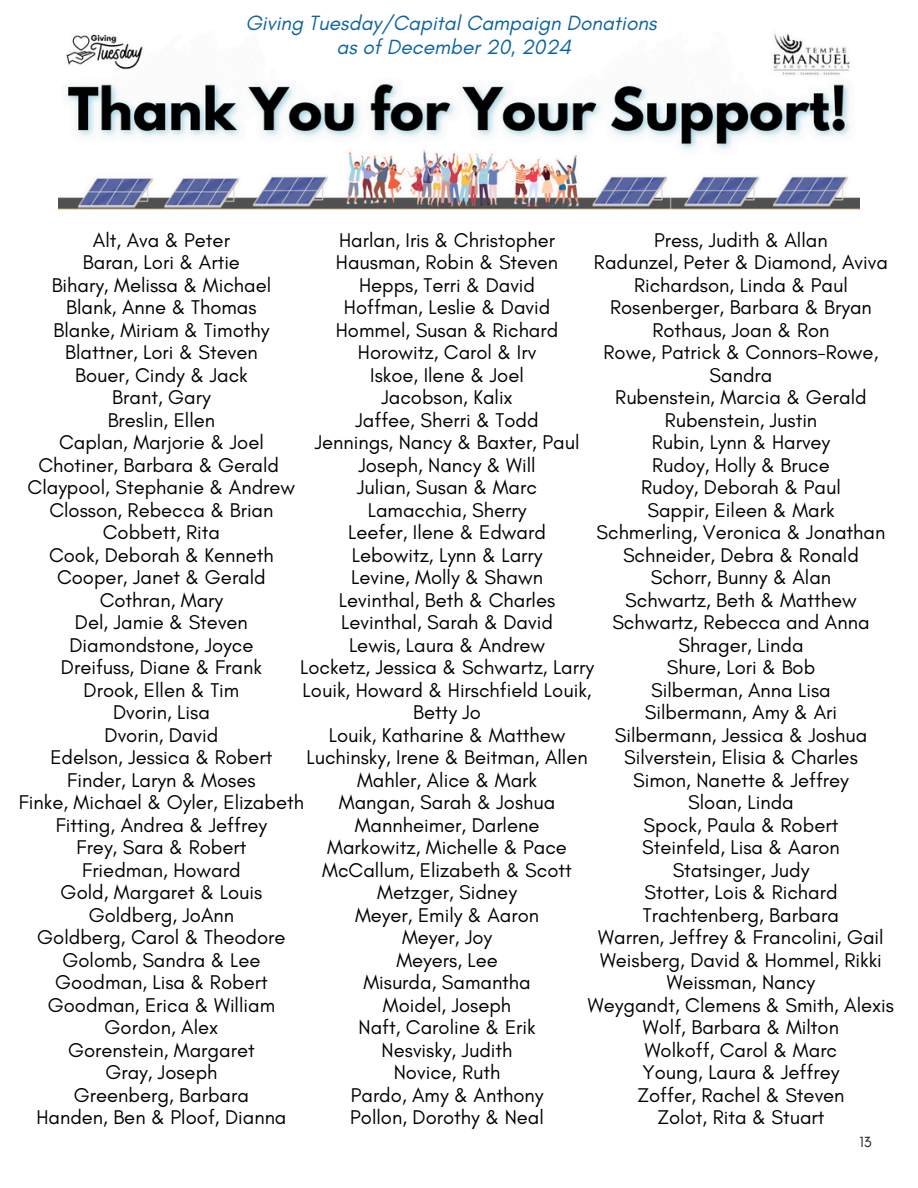
<style>
.page{position:relative;width:918px;height:1188px;background:#fff}
.page>*{position:absolute;margin:0;border:0;box-sizing:border-box;transform-origin:0 0}
.t1{font:italic 21px/23.7px "Glacial Indifference";color:#0e64a2;text-align:center}
.t2{font:20.25px/22.5px "Glacial Indifference";color:#000;text-align:center}
.t3{font:15px "Glacial Indifference";color:#231f20}
</style>
<div class="page">
<img style="left:59px;top:33px;width:801px;height:177px">
<h1 class="t1" style="left:245px;top:11px;width:413px">Giving Tuesday/Capital Campaign Donations as of December 20, 2024</h1>
<h1 class="t2" style="left:19px;top:228px;width:287px">Alt, Ava &amp; Peter<br>Baran, Lori &amp; Artie<br>Bihary, Melissa &amp; Michael<br>Blank, Anne &amp; Thomas<br>Blanke, Miriam &amp; Timothy<br>Blattner, Lori &amp; Steven<br>Bouer, Cindy &amp; Jack<br>Brant, Gary<br>Breslin, Ellen<br>Caplan, Marjorie &amp; Joel<br>Chotiner, Barbara &amp; Gerald<br>Claypool, Stephanie &amp; Andrew<br>Closson, Rebecca &amp; Brian<br>Cobbett, Rita<br>Cook, Deborah &amp; Kenneth<br>Cooper, Janet &amp; Gerald<br>Cothran, Mary<br>Del, Jamie &amp; Steven<br>Diamondstone, Joyce<br>Dreifuss, Diane &amp; Frank<br>Drook, Ellen &amp; Tim<br>Dvorin, Lisa<br>Dvorin, David<br>Edelson, Jessica &amp; Robert<br>Finder, Laryn &amp; Moses<br>Finke, Michael &amp; Oyler, Elizabeth<br>Fitting, Andrea &amp; Jeffrey<br>Frey, Sara &amp; Robert<br>Friedman, Howard<br>Gold, Margaret &amp; Louis<br>Goldberg, JoAnn<br>Goldberg, Carol &amp; Theodore<br>Golomb, Sandra &amp; Lee<br>Goodman, Lisa &amp; Robert<br>Goodman, Erica &amp; William<br>Gordon, Alex<br>Gorenstein, Margaret<br>Gray, Joseph<br>Greenberg, Barbara<br>Handen, Ben &amp; Ploof, Dianna</h1>
<p class="t2" style="left:300px;top:228px;width:295px">Harlan, Iris &amp; Christopher<br>Hausman, Robin &amp; Steven<br>Hepps, Terri &amp; David<br>Hoffman, Leslie &amp; David<br>Hommel, Susan &amp; Richard<br>Horowitz, Carol &amp; Irv<br>Iskoe, Ilene &amp; Joel<br>Jacobson, Kalix<br>Jaffee, Sherri &amp; Todd<br>Jennings, Nancy &amp; Baxter, Paul<br>Joseph, Nancy &amp; Will<br>Julian, Susan &amp; Marc<br>Lamacchia, Sherry<br>Leefer, Ilene &amp; Edward<br>Lebowitz, Lynn &amp; Larry<br>Levine, Molly &amp; Shawn<br>Levinthal, Beth &amp; Charles<br>Levinthal, Sarah &amp; David<br>Lewis, Laura &amp; Andrew<br>Locketz, Jessica &amp; Schwartz, Larry<br>Louik, Howard &amp; Hirschfield Louik,<br>Betty Jo<br>Louik, Katharine &amp; Matthew<br>Luchinsky, Irene &amp; Beitman, Allen<br>Mahler, Alice &amp; Mark<br>Mangan, Sarah &amp; Joshua<br>Mannheimer, Darlene<br>Markowitz, Michelle &amp; Pace<br>McCallum, Elizabeth &amp; Scott<br>Metzger, Sidney<br>Meyer, Emily &amp; Aaron<br>Meyer, Joy<br>Meyers, Lee<br>Misurda, Samantha<br>Moidel, Joseph<br>Naft, Caroline &amp; Erik<br>Nesvisky, Judith<br>Novice, Ruth<br>Pardo, Amy &amp; Anthony<br>Pollon, Dorothy &amp; Neal</p>
<h1 class="t2" style="left:588px;top:228px;width:308px">Press, Judith &amp; Allan<br>Radunzel, Peter &amp; Diamond, Aviva<br>Richardson, Linda &amp; Paul<br>Rosenberger, Barbara &amp; Bryan<br>Rothaus, Joan &amp; Ron<br>Rowe, Patrick &amp; Connors-Rowe,<br>Sandra<br>Rubenstein, Marcia &amp; Gerald<br>Rubenstein, Justin<br>Rubin, Lynn &amp; Harvey<br>Rudoy, Holly &amp; Bruce<br>Rudoy, Deborah &amp; Paul<br>Sappir, Eileen &amp; Mark<br>Schmerling, Veronica &amp; Jonathan<br>Schneider, Debra &amp; Ronald<br>Schorr, Bunny &amp; Alan<br>Schwartz, Beth &amp; Matthew<br>Schwartz, Rebecca and Anna<br>Shrager, Linda<br>Shure, Lori &amp; Bob<br>Silberman, Anna Lisa<br>Silbermann, Amy &amp; Ari<br>Silbermann, Jessica &amp; Joshua<br>Silverstein, Elisia &amp; Charles<br>Simon, Nanette &amp; Jeffrey<br>Sloan, Linda<br>Spock, Paula &amp; Robert<br>Steinfeld, Lisa &amp; Aaron<br>Statsinger, Judy<br>Stotter, Lois &amp; Richard<br>Trachtenberg, Barbara<br>Warren, Jeffrey &amp; Francolini, Gail<br>Weisberg, David &amp; Hommel, Rikki<br>Weissman, Nancy<br>Weygandt, Clemens &amp; Smith, Alexis<br>Wolf, Barbara &amp; Milton<br>Wolkoff, Carol &amp; Marc<br>Young, Laura &amp; Jeffrey<br>Zoffer, Rachel &amp; Steven<br>Zolot, Rita &amp; Stuart</h1>
<h1 class="t3" style="left:859px;top:1133px;width:14px">13</h1>
</div>
